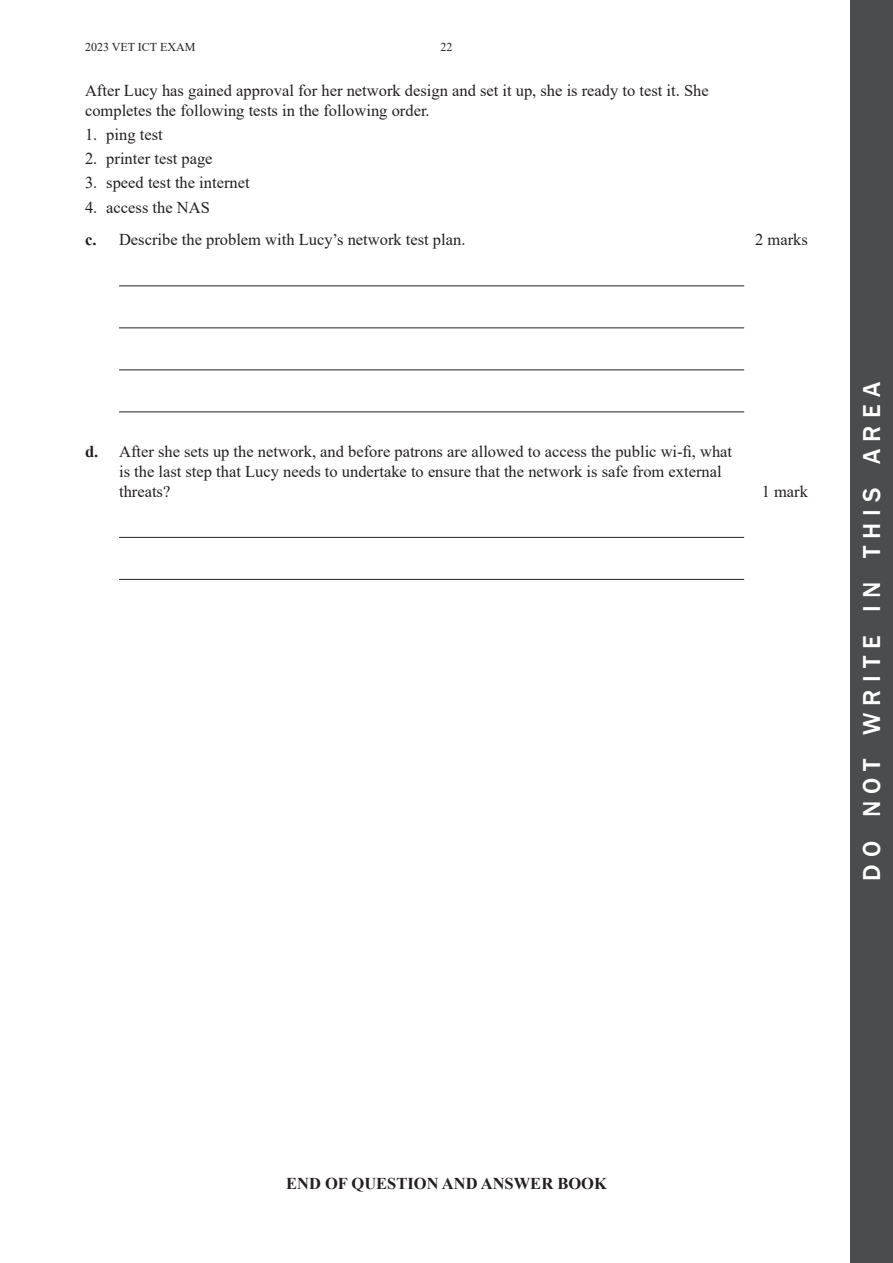
<style>
.page{position:relative;width:893px;height:1263px;background:#fff}
.page>*{position:absolute;margin:0;border:0;box-sizing:border-box;transform-origin:0 0}
.t1{font:500 25.2px "Franklin Gothic";letter-spacing:.285em;color:#fff}
.t2{font:16.5px/19.8px "Times New Roman";color:#231f20}
.t3{font:700 16.5px "Times New Roman";color:#231f20}
.t4{font:12px "Times New Roman";color:#231f20}
.s1{font-weight:700}
</style>
<div class="page">
<div style="left:850px;top:0;width:43px;height:1263px;background:#4b4c4d"></div>
<hr style="left:119px;top:286px;width:625px;height:1px;background:#231f20">
<hr style="left:119px;top:328px;width:625px;height:1px;background:#231f20">
<hr style="left:119px;top:370px;width:625px;height:1px;background:#231f20">
<hr style="left:119px;top:412px;width:625px;height:1px;background:#231f20">
<hr style="left:119px;top:537px;width:625px;height:1px;background:#231f20">
<hr style="left:119px;top:579px;width:625px;height:1px;background:#231f20">
<p class="t4" style="left:85px;top:38px;width:112px">2023 VET ICT EXAM</p>
<p class="t4" style="left:440px;top:38px;width:13px">22</p>
<p class="t2" style="left:85px;top:81px;width:625px">After Lucy has gained approval for her network design and set it up, she is ready to test it. She completes the following tests in the following order.</p>
<p class="t2" style="left:85px;top:124px;width:79px">1. ping test</p>
<p class="t2" style="left:85px;top:148px;width:129px">2. printer test page</p>
<p class="t2" style="left:85px;top:173px;width:166px">3. speed test the internet</p>
<p class="t2" style="left:85px;top:190px;width:382px;line-height:32.5px">4. access the NAS<br><span class="s1">c.</span> Describe the problem with Lucy’s network test plan.</p>
<p class="t2" style="left:755px;top:229px;width:54px">2 marks</p>
<p class="t2" style="left:119px;top:441px;width:615px;text-indent:-34px"><span class="s1">d.</span> After she sets up the network, and before patrons are allowed to access the public wi-fi, what is the last step that Lucy needs to undertake to ensure that the network is safe from external threats?</p>
<p class="t2" style="left:762px;top:481px;width:48px">1 mark</p>
<h1 class="t1" style="left:856px;top:881px;width:500px;rotate:-90deg">do not write in this area</h1>
<p class="t3" style="left:286px;top:1172px;width:322px">END OF QUESTION AND ANSWER BOOK</p>
</div>
